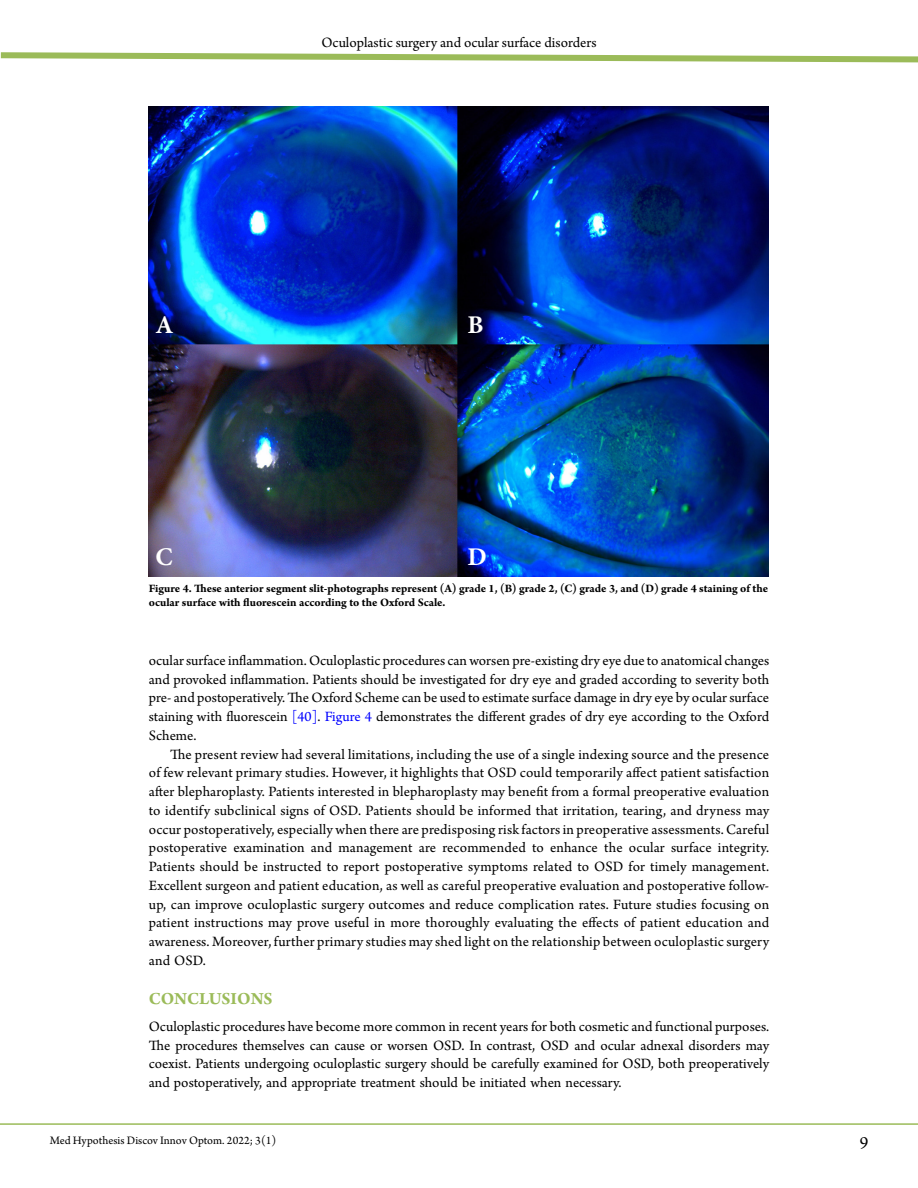
<style>
.page{position:relative;width:918px;height:1188px;background:#fff}
.page>*{position:absolute;margin:0;border:0;box-sizing:border-box;transform-origin:0 0}
.t1{font:700 25.5px "Minion Pro";color:#fff}
.t2{font:700 18px "Arno Pro";color:#9bbb59}
.t3{font:18px "Arno Pro";color:#000}
.t4{font:15px/18.8px "Arno Pro";color:#000;text-align:justify}
.t5{font:700 12px/14.4px "Arno Pro";letter-spacing:-.005em;color:#000}
.t6{font:12px "Arno Pro";color:#000}
.s1{color:#00f}
</style>
<div class="page">
<hr style="left:0;top:1123px;width:918px;height:2px;background:#9bbb59">
<svg style="left:0;top:52px;width:918px;height:11px"></svg>
<img style="left:149px;top:106px;width:619px;height:471px">
<p class="t4" style="left:321px;top:34px;width:277px">Oculoplastic surgery and ocular surface disorders</p>
<h1 class="t1" style="left:156px;top:307px;width:20px">A</h1>
<h1 class="t1" style="left:467px;top:307px;width:18px">B</h1>
<h1 class="t1" style="left:156px;top:539px;width:19px">C</h1>
<h1 class="t1" style="left:467px;top:539px;width:21px">D</h1>
<p class="t5" style="left:149px;top:582px;width:621px">Figure 4. These anterior segment slit-photographs represent (A) grade 1, (B) grade 2, (C) grade 3, and (D) grade 4 staining of the ocular surface with fluorescein according to the Oxford Scale.</p>
<p class="t4" style="left:149px;top:652px;width:622px">ocular surface inflammation. Oculoplastic procedures can worsen pre-existing dry eye due to anatomical changes and provoked inflammation. Patients should be investigated for dry eye and graded according to severity both pre- and postoperatively. The Oxford Scheme can be used to estimate surface damage in dry eye by ocular surface staining with fluorescein <span class="s1">[40]</span>. <span class="s1">Figure 4</span> demonstrates the different grades of dry eye according to the Oxford Scheme.</p>
<p class="t4" style="left:149px;top:746px;width:622px;text-indent:21px">The present review had several limitations, including the use of a single indexing source and the presence of few relevant primary studies. However, it highlights that OSD could temporarily affect patient satisfaction after blepharoplasty. Patients interested in blepharoplasty may benefit from a formal preoperative evaluation to identify subclinical signs of OSD. Patients should be informed that irritation, tearing, and dryness may occur postoperatively, especially when there are predisposing risk factors in preoperative assessments. Careful postoperative examination and management are recommended to enhance the ocular surface integrity.<br>Patients should be instructed to report postoperative symptoms related to OSD for timely management.<br>Excellent surgeon and patient education, as well as careful preoperative evaluation and postoperative follow&shy;up, can improve oculoplastic surgery outcomes and reduce complication rates. Future studies focusing on patient instructions may prove useful in more thoroughly evaluating the effects of patient education and awareness. Moreover, further primary studies may shed light on the relationship between oculoplastic surgery and OSD.</p>
<p class="t2" style="left:149px;top:988px;width:125px">CONCLUSIONS</p>
<p class="t4" style="left:149px;top:1018px;width:622px">Oculoplastic procedures have become more common in recent years for both cosmetic and functional purposes.<br>The procedures themselves can cause or worsen OSD. In contrast, OSD and ocular adnexal disorders may coexist. Patients undergoing oculoplastic surgery should be carefully examined for OSD, both preoperatively and postoperatively, and appropriate treatment should be initiated when necessary.</p>
<p class="t6" style="left:50px;top:1134px;width:228px">Med Hypothesis Discov Innov Optom. 2022; 3(1)</p>
<p class="t3" style="left:860px;top:1133px;width:10px">9</p>
</div>
